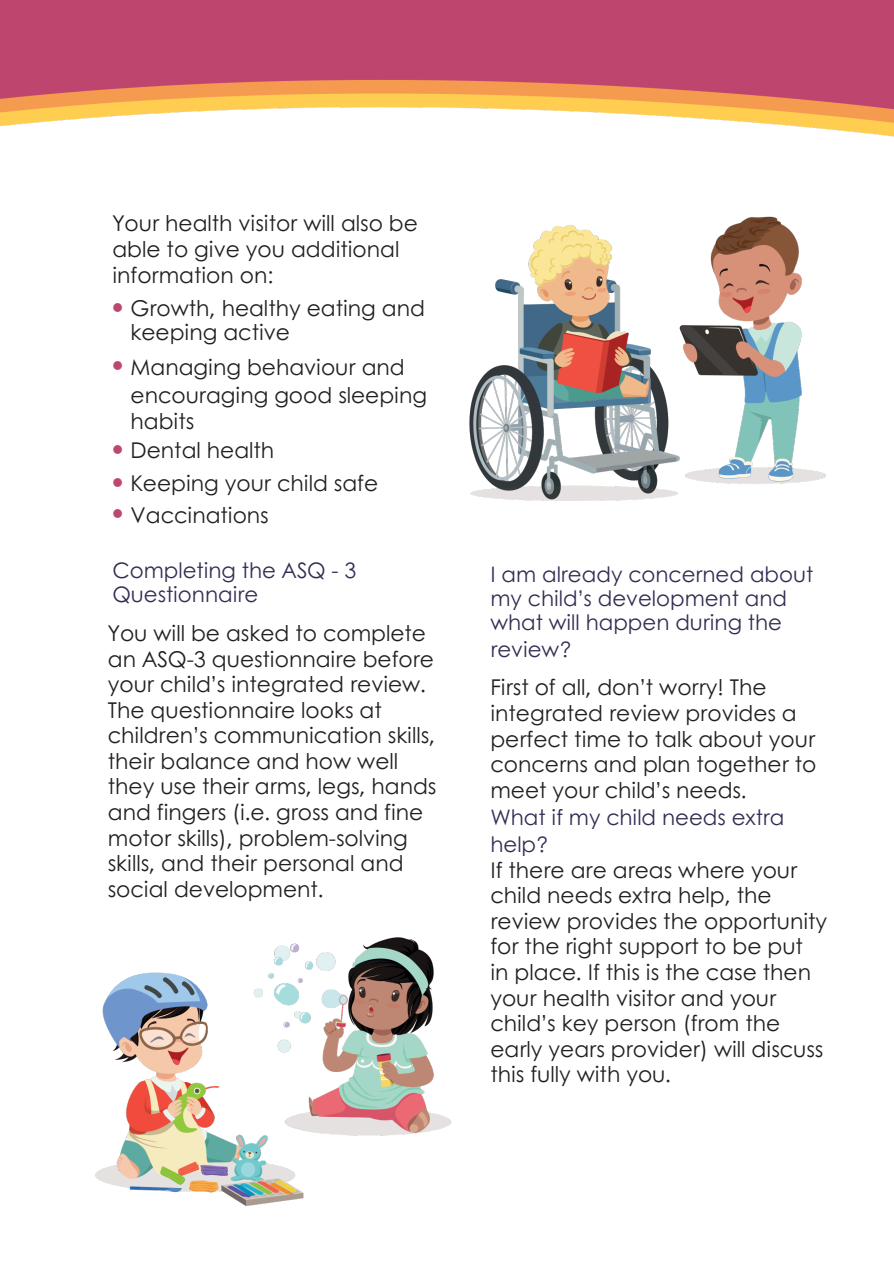
<style>
.page{position:relative;width:894px;height:1264px;background:#fff}
.page>*{position:absolute;margin:0;border:0;box-sizing:border-box;transform-origin:0 0}
.t1{font:700 29.85px "Arial MT Pro";color:#be4672}
.t2{font:21.75px/25.5px "Century Gothic";color:#231f20}
.t3{font:21.3px/24px "Century Gothic";color:#322d53}
</style>
<div class="page">
<img style="left:0;top:0;width:893px;height:1206px">
<p class="t2" style="left:112px;top:210px;width:307px">Your health visitor will also be able to give you additional information on:</p>
<h1 class="t2" style="left:130px;top:295px;width:296px;line-height:24px">Growth, healthy eating and keeping active</h1>
<p class="t2" style="left:130px;top:351px;width:298px;line-height:28.8px">Managing behaviour and encouraging good sleeping</p>
<p class="t2" style="left:130px;top:407px;width:65px">habits</p>
<h1 class="t2" style="left:130px;top:436px;width:145px">Dental health</h1>
<p class="t2" style="left:130px;top:469px;width:249px">Keeping your child safe</p>
<h1 class="t2" style="left:130px;top:501px;width:140px">Vaccinations</h1>
<p class="t1" style="left:112px;top:296px;width:12px">•</p>
<h1 class="t1" style="left:112px;top:354px;width:12px">•</h1>
<p class="t1" style="left:112px;top:438px;width:12px">•</p>
<h1 class="t1" style="left:112px;top:471px;width:12px">•</h1>
<h1 class="t1" style="left:112px;top:502px;width:12px">•</h1>
<h1 class="t3" style="left:112px;top:557px;width:245px">Completing the ASQ - 3<br>Questionnaire</h1>
<h1 class="t3" style="left:490px;top:561px;width:324px">I am already concerned about my child’s development and what will happen during the</h1>
<h1 class="t3" style="left:490px;top:636px;width:83px">review?</h1>
<p class="t2" style="left:108px;top:619px;width:330px">You will be asked to complete an ASQ-3 questionnaire before your child’s integrated review.<br>The questionnaire looks at children’s communication skills, their balance and how well they use their arms, legs, hands and fingers (i.e. gross and fine motor skills), problem-solving skills, and their personal and social development.</p>
<h1 class="t2" style="left:490px;top:673px;width:327px">First of all, don’t worry! The integrated review provides a perfect time to talk about your concerns and plan together to meet your child’s needs.</h1>
<h1 class="t3" style="left:490px;top:802px;width:295px;line-height:27.2px">What if my child needs extra help?</h1>
<h1 class="t2" style="left:490px;top:856px;width:338px">If there are areas where your child needs extra help, the review provides the opportunity for the right support to be put<br>in place. If this is the case then your health visitor and your child’s key person (from the early years provider) will discuss this fully with you.</h1>
</div>
